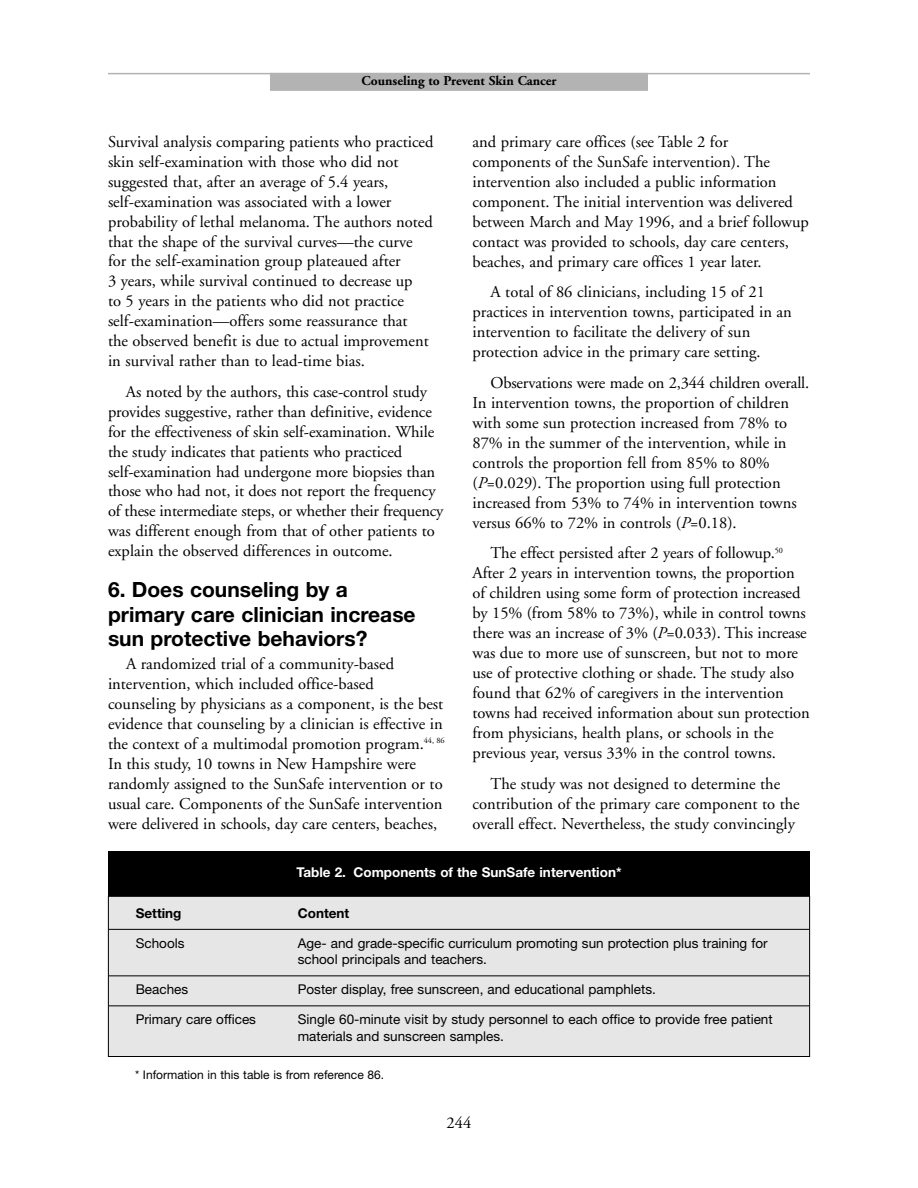
<style>
.page{position:relative;width:918px;height:1188px;background:#fff}
.page>*{position:absolute;margin:0;border:0;box-sizing:border-box;transform-origin:0 0}
.t1{font:700 21px/24.5px "Helvetica Neue";color:#000}
.t2{font:16.5px/20px "Adobe Garamond";color:#000}
.t3{font:13.5px/16.5px "Helvetica Neue";color:#000}
.t4{font:700 13.5px "Helvetica Neue";color:#fff}
.t5{font:700 13.5px "Adobe Garamond";color:#000}
.t6{font:700 13.5px "Helvetica Neue";color:#000}
.t7{font:12px "Helvetica Neue";color:#000}
.s1{font-style:italic}
</style>
<div class="page">
<hr style="left:108px;top:73px;width:702px;height:1px;background:#b3b3b3">
<div style="left:270px;top:73px;width:378px;height:18px;background:#b3b3b3"></div>
<div style="left:108px;top:896px;width:702px;height:160px;background:#e6e6e6"></div>
<hr style="left:109px;top:929px;width:700px;height:1px;background:#000">
<hr style="left:109px;top:975px;width:700px;height:1px;background:#000">
<hr style="left:109px;top:1005px;width:700px;height:1px;background:#000">
<div style="left:108px;top:896px;width:702px;height:161px;border:1px solid #000"></div>
<div style="left:108px;top:851px;width:702px;height:45px;background:#000"></div>
<p class="t5" style="left:362px;top:76px;width:197px">Counseling to Prevent Skin Cancer</p>
<p class="t2" style="left:108px;top:133px;width:327px">Survival analysis comparing patients who practiced skin self-examination with those who did not suggested that, after an average of 5.4 years, self-examination was associated with a lower probability of lethal melanoma. The authors noted that the shape of the survival curves—the curve for the self-examination group plateaued after<br>3 years, while survival continued to decrease up<br>to 5 years in the patients who did not practice self-examination—offers some reassurance that<br>the observed benefit is due to actual improvement in survival rather than to lead-time bias.</p>
<p class="t2" style="left:108px;top:383px;width:337px;text-indent:18px">As noted by the authors, this case-control study provides suggestive, rather than definitive, evidence for the effectiveness of skin self-examination. While the study indicates that patients who practiced self-examination had undergone more biopsies than those who had not, it does not report the frequency of these intermediate steps, or whether their frequency was different enough from that of other patients to explain the observed differences in outcome.</p>
<p class="t1" style="left:108px;top:580px;width:309px">6. Does counseling by a primary care clinician increase sun protective behaviors?</p>
<p class="t2" style="left:108px;top:655px;width:338px;text-indent:18px">A randomized trial of a community-based intervention, which included office-based counseling by physicians as a component, is the best evidence that counseling by a clinician is effective in the context of a multimodal promotion program.<sup>44,</sup> <sup>86<br></sup>In this study, 10 towns in New Hampshire were randomly assigned to the SunSafe intervention or to usual care. Components of the SunSafe intervention were delivered in schools, day care centers, beaches,</p>
<p class="t2" style="left:472px;top:133px;width:338px">and primary care offices (see Table 2 for components of the SunSafe intervention). The intervention also included a public information component. The initial intervention was delivered between March and May 1996, and a brief followup contact was provided to schools, day care centers, beaches, and primary care offices 1 year later.</p>
<p class="t2" style="left:472px;top:284px;width:321px;text-indent:18px">A total of 86 clinicians, including 15 of 21 practices in intervention towns, participated in an intervention to facilitate the delivery of sun protection advice in the primary care setting.</p>
<p class="t2" style="left:472px;top:374px;width:338px;text-indent:18px">Observations were made on 2,344 children overall.<br>In intervention towns, the proportion of children with some sun protection increased from 78% to 87% in the summer of the intervention, while in controls the proportion fell from 85% to 80% (<span class="s1">P</span>=0.029). The proportion using full protection increased from 53% to 74% in intervention towns versus 66% to 72% in controls (<span class="s1">P</span>=0.18).</p>
<p class="t2" style="left:472px;top:545px;width:339px;text-indent:18px">The effect persisted after 2 years of followup.<sup>50<br></sup>After 2 years in intervention towns, the proportion of children using some form of protection increased by 15% (from 58% to 73%), while in control towns there was an increase of 3% (<span class="s1">P</span>=0.033). This increase was due to more use of sunscreen, but not to more use of protective clothing or shade. The study also found that 62% of caregivers in the intervention towns had received information about sun protection from physicians, health plans, or schools in the previous year, versus 33% in the control towns.</p>
<p class="t2" style="left:472px;top:775px;width:329px;text-align:center">The study was not designed to determine the contribution of the primary care component to the overall effect. Nevertheless, the study convincingly</p>
<p class="t4" style="left:297px;top:868px;width:326px">Table 2. Components of the SunSafe intervention*</p>
<p class="t6" style="left:136px;top:908px;width:47px">Setting</p>
<p class="t6" style="left:298px;top:908px;width:53px">Content</p>
<p class="t3" style="left:136px;top:936px;width:50px">Schools</p>
<p class="t3" style="left:298px;top:936px;width:472px">Age- and grade-specific curriculum promoting sun protection plus training for school principals and teachers.</p>
<p class="t3" style="left:136px;top:982px;width:54px">Beaches</p>
<p class="t3" style="left:298px;top:982px;width:360px">Poster display, free sunscreen, and educational pamphlets.</p>
<p class="t3" style="left:136px;top:1012px;width:122px">Primary care offices</p>
<p class="t3" style="left:298px;top:1012px;width:476px">Single 60-minute visit by study personnel to each office to provide free patient materials and sunscreen samples.</p>
<p class="t7" style="left:135px;top:1071px;width:251px">* Information in this table is from reference 86.</p>
<p class="t2" style="left:447px;top:1114px;width:26px">244</p>
</div>
